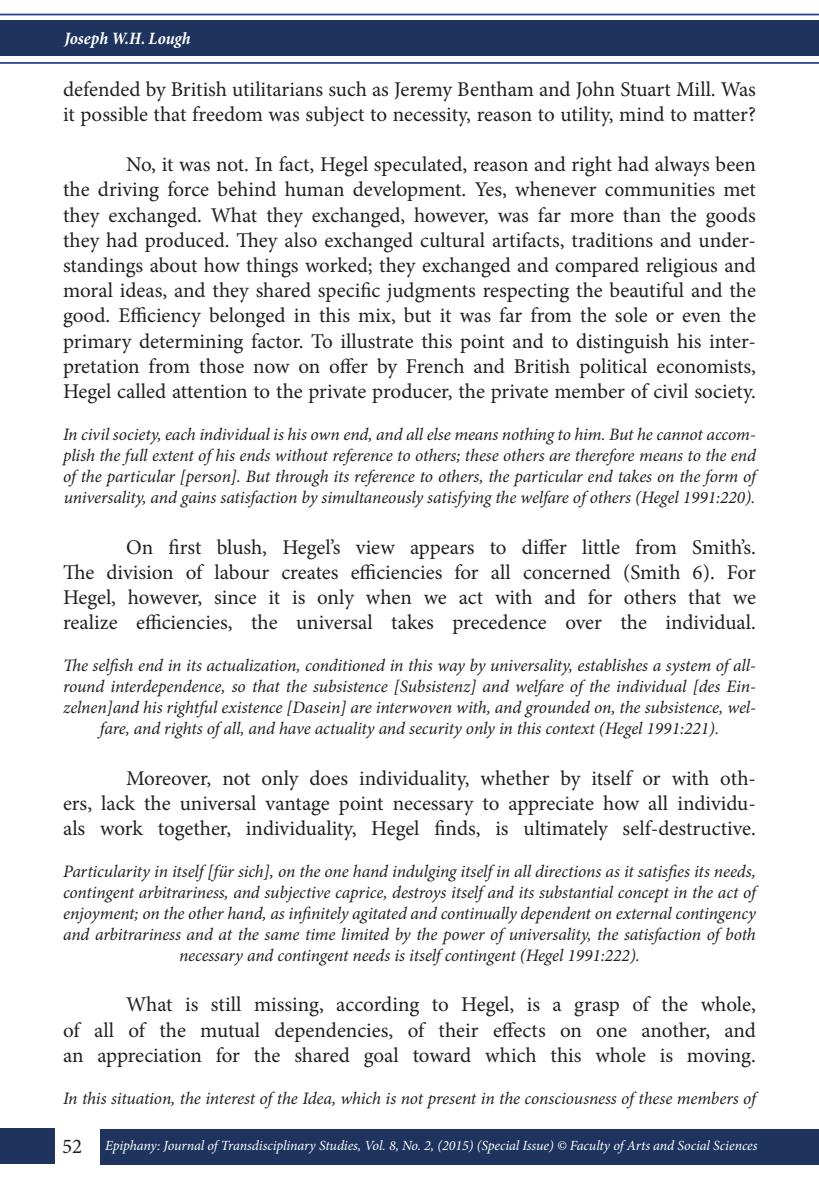
<style>
.page{position:relative;width:819px;height:1191px;background:#fff}
.page>*{position:absolute;margin:0;border:0;box-sizing:border-box;transform-origin:0 0}
.t1{font:21px/25.2px "Minion Pro";color:#231f20;text-align:justify}
.t2{font:italic 17.5px/21px "Minion Pro";letter-spacing:-.01em;color:#231f20;text-align:center}
.t3{font:italic 700 condensed 17.5px "Minion Pro";color:#fff}
.t4{font:italic 14px "Minion Pro";letter-spacing:-.01em;color:#fff}
</style>
<div class="page">
<div style="left:0;top:21px;width:819px;height:35px;background:#1e335d"></div>
<div style="left:100px;top:1128px;width:719px;height:36px;background:#1e335d"></div>
<div style="left:0;top:1128px;width:54px;height:35px;background:#1e335d"></div>
<hr style="left:0;top:14px;width:819px;height:1px;background:#253f8e">
<hr style="left:0;top:62px;width:819px;height:2px;background:#253f8e">
<p class="t3" style="left:64px;top:26px;width:128px">Joseph W.H. Lough</p>
<p class="t1" style="left:63px;top:76px;width:694px">defended by British utilitarians such as Jeremy Bentham and John Stuart Mill. Was it possible that freedom was subject to necessity, reason to utility, mind to matter?</p>
<p class="t1" style="left:63px;top:152px;width:694px;text-indent:63px">No, it was not. In fact, Hegel speculated, reason and right had always been the driving force behind human development. Yes, whenever communities met they exchanged. What they exchanged, however, was far more than the goods they had produced. They also exchanged cultural artifacts, traditions and under&shy;standings about how things worked; they exchanged and compared religious and moral ideas, and they shared specific judgments respecting the beautiful and the good. Efficiency belonged in this mix, but it was far from the sole or even the primary determining factor. To illustrate this point and to distinguish his inter&shy;pretation from those now on offer by French and British political economists, Hegel called attention to the private producer, the private member of civil society.</p>
<p class="t2" style="left:63px;top:424px;width:694px;text-align:justify">In civil society, each individual is his own end, and all else means nothing to him. But he cannot accom&shy;plish the full extent of his ends without reference to others; these others are therefore means to the end of the particular [person]. But through its reference to others, the particular end takes on the form of universality, and gains satisfaction by simultaneously satisfying the welfare of others (Hegel 1991:220).</p>
<p class="t1" style="left:63px;top:534px;width:694px;text-indent:63px">On first blush, Hegel’s view appears to differ little from Smith’s.<br>The division of labour creates efficiencies for all concerned (Smith 6). For Hegel, however, since it is only when we act with and for others that we realize efficiencies, the universal takes precedence over the individual.</p>
<p class="t2" style="left:63px;top:655px;width:694px">The selfish end in its actualization, conditioned in this way by universality, establishes a system of all&shy;round interdependence, so that the subsistence [Subsistenz] and welfare of the individual [des Ein&shy;zelnen]and his rightful existence [Dasein] are interwoven with, and grounded on, the subsistence, wel&shy;fare, and rights of all, and have actuality and security only in this context (Hegel 1991:221).</p>
<p class="t1" style="left:63px;top:765px;width:694px;text-indent:63px">Moreover, not only does individuality, whether by itself or with oth&shy;ers, lack the universal vantage point necessary to appreciate how all individu&shy;als work together, individuality, Hegel finds, is ultimately self-destructive.</p>
<p class="t2" style="left:63px;top:861px;width:694px">Particularity in itself [für sich], on the one hand indulging itself in all directions as it satisfies its needs, contingent arbitrariness, and subjective caprice, destroys itself and its substantial concept in the act of enjoyment; on the other hand, as infinitely agitated and continually dependent on external contingency and arbitrariness and at the same time limited by the power of universality, the satisfaction of both necessary and contingent needs is itself contingent (Hegel 1991:222).</p>
<p class="t1" style="left:63px;top:992px;width:694px;text-indent:63px">What is still missing, according to Hegel, is a grasp of the whole, of all of the mutual dependencies, of their effects on one another, and an appreciation for the shared goal toward which this whole is moving.</p>
<p class="t2" style="left:63px;top:1087px;width:694px">In this situation, the interest of the Idea, which is not present in the consciousness of these members of</p>
<p class="t1" style="left:62px;top:1133px;width:22px">52</p>
<p class="t4" style="left:105px;top:1136px;width:653px">Epiphany: Journal of Transdisciplinary Studies, Vol. 8, No. 2, (2015) (Special Issue) © Faculty of Arts and Social Sciences</p>
</div>
